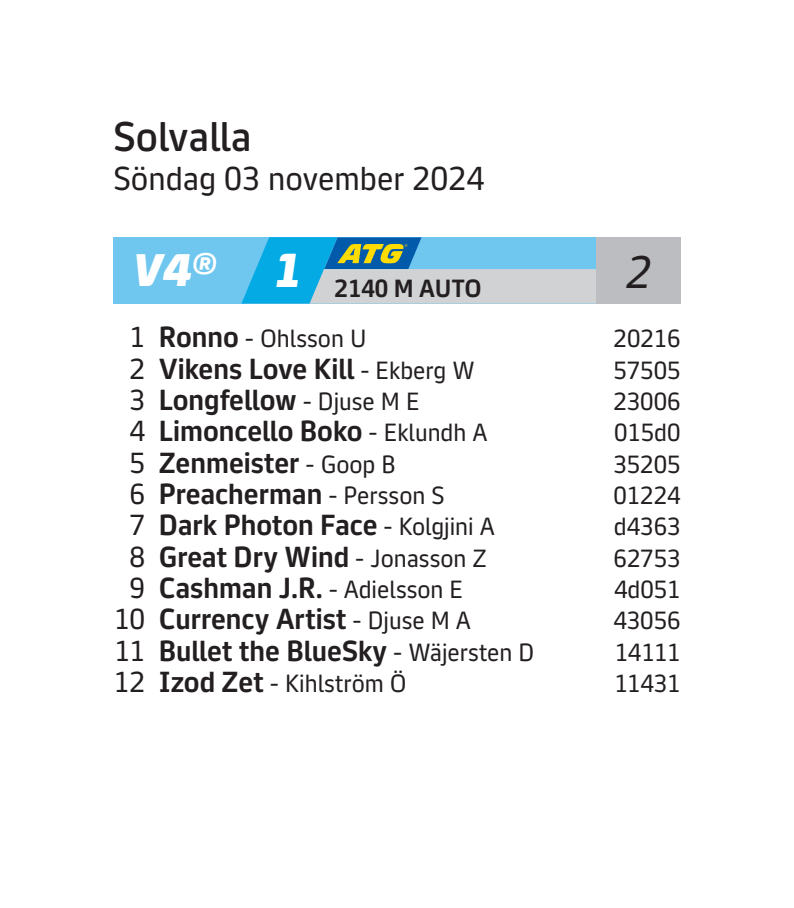
<style>
.page{position:relative;width:794px;height:908px;background:#fff}
.page>*{position:absolute;margin:0;border:0;box-sizing:border-box;transform-origin:0 0}
.t1{font:46px "ATG Rubrik";color:#fff}
.t2{font:44px "ATG Rubrik";color:#fff}
.t3{font:italic 44px "ATG Text";color:#231f20}
.t4{font:500 40px "ATG Text";color:#231f20}
.t5{font:32px "ATG Text";color:#231f20}
.HorseAndRider{font:700 28px "ATG Text";color:#231f20}
.S_REKORD{font:28px "ATG Text";color:#231f20}
.S_REKORD-2{font:24px "ATG Text";color:#231f20}
.HorseAndRider-2{font:24px "ATG Text";color:#231f20}
.t6{font:700 24px "ATG Text";color:#231f20}
.s1{font-weight:700;font-size:28px}
.s2{font-weight:400;font-size:24px}
</style>
<div class="page">
<div style="left:595px;top:237px;width:85px;height:66px;background:#bcbdc0"></div>
<svg style="left:113px;top:237px;width:483px;height:66px;background:#79bfdb"></svg>
<p class="t4" style="left:113px;top:113px;width:140px">Solvalla</p>
<p class="t5" style="left:113px;top:159px;width:372px">Söndag 03 november 2024</p>
<p class="t2" style="left:134px;top:244px;width:83px">V4®</p>
<p class="t1" style="left:277px;top:243px;width:25px">1</p>
<p class="t6" style="left:334px;top:274px;width:149px">2140 M AUTO</p>
<p class="t3" style="left:626px;top:246px;width:26px">2</p>
<p class="S_REKORD" style="left:129px;top:320px;width:17px">1</p>
<p class="HorseAndRider-2" style="left:159px;top:324px;width:209px"><span class="s1">Ronno</span> - Ohlsson U</p>
<p class="S_REKORD-2" style="left:613px;top:324px;width:68px">20216</p>
<p class="S_REKORD" style="left:129px;top:352px;width:17px">2</p>
<p class="HorseAndRider" style="left:159px;top:351px;width:317px">Vikens Love Kill <span class="s2">- Ekberg W</span></p>
<p class="S_REKORD-2" style="left:613px;top:356px;width:69px">57505</p>
<p class="S_REKORD" style="left:129px;top:383px;width:17px">3</p>
<p class="HorseAndRider" style="left:159px;top:383px;width:262px">Longfellow <span class="s2">- Djuse M E</span></p>
<p class="S_REKORD-2" style="left:613px;top:387px;width:69px">23006</p>
<p class="S_REKORD" style="left:129px;top:414px;width:17px">4</p>
<p class="HorseAndRider" style="left:159px;top:414px;width:330px">Limoncello Boko <span class="s2">- Eklundh A</span></p>
<p class="S_REKORD-2" style="left:614px;top:418px;width:68px">015d0</p>
<p class="S_REKORD" style="left:129px;top:446px;width:17px">5</p>
<p class="HorseAndRider" style="left:159px;top:445px;width:238px">Zenmeister <span class="s2">- Goop B</span></p>
<p class="S_REKORD-2" style="left:613px;top:449px;width:69px">35205</p>
<p class="S_REKORD" style="left:129px;top:477px;width:17px">6</p>
<p class="HorseAndRider" style="left:159px;top:477px;width:287px">Preacherman <span class="s2">- Persson S</span></p>
<p class="S_REKORD-2" style="left:613px;top:481px;width:68px">01224</p>
<p class="S_REKORD" style="left:129px;top:508px;width:17px">7</p>
<p class="HorseAndRider" style="left:159px;top:508px;width:337px">Dark Photon Face <span class="s2">- Kolgjini A</span></p>
<p class="S_REKORD-2" style="left:614px;top:512px;width:68px">d4363</p>
<p class="S_REKORD" style="left:129px;top:540px;width:17px">8</p>
<p class="HorseAndRider" style="left:159px;top:539px;width:329px">Great Dry Wind <span class="s2">- Jonasson Z</span></p>
<p class="S_REKORD-2" style="left:613px;top:543px;width:68px">62753</p>
<p class="S_REKORD" style="left:129px;top:571px;width:17px">9</p>
<p class="HorseAndRider" style="left:159px;top:570px;width:306px">Cashman J.R. <span class="s2">- Adielsson E</span></p>
<p class="S_REKORD-2" style="left:614px;top:575px;width:68px">4d051</p>
<p class="S_REKORD" style="left:114px;top:602px;width:33px">10</p>
<p class="HorseAndRider" style="left:159px;top:602px;width:314px">Currency Artist <span class="s2">- Djuse M A</span></p>
<p class="S_REKORD-2" style="left:613px;top:606px;width:69px">43056</p>
<p class="S_REKORD" style="left:114px;top:633px;width:32px">11</p>
<p class="HorseAndRider" style="left:159px;top:633px;width:377px">Bullet the BlueSky <span class="s2">- Wäjersten D</span></p>
<p class="S_REKORD-2" style="left:615px;top:637px;width:67px">14111</p>
<p class="S_REKORD" style="left:114px;top:665px;width:33px">12</p>
<p class="HorseAndRider-2" style="left:159px;top:669px;width:249px"><span class="s1">Izod Zet</span> - Kihlström Ö</p>
<p class="S_REKORD-2" style="left:614px;top:669px;width:68px">11431</p>
</div>
